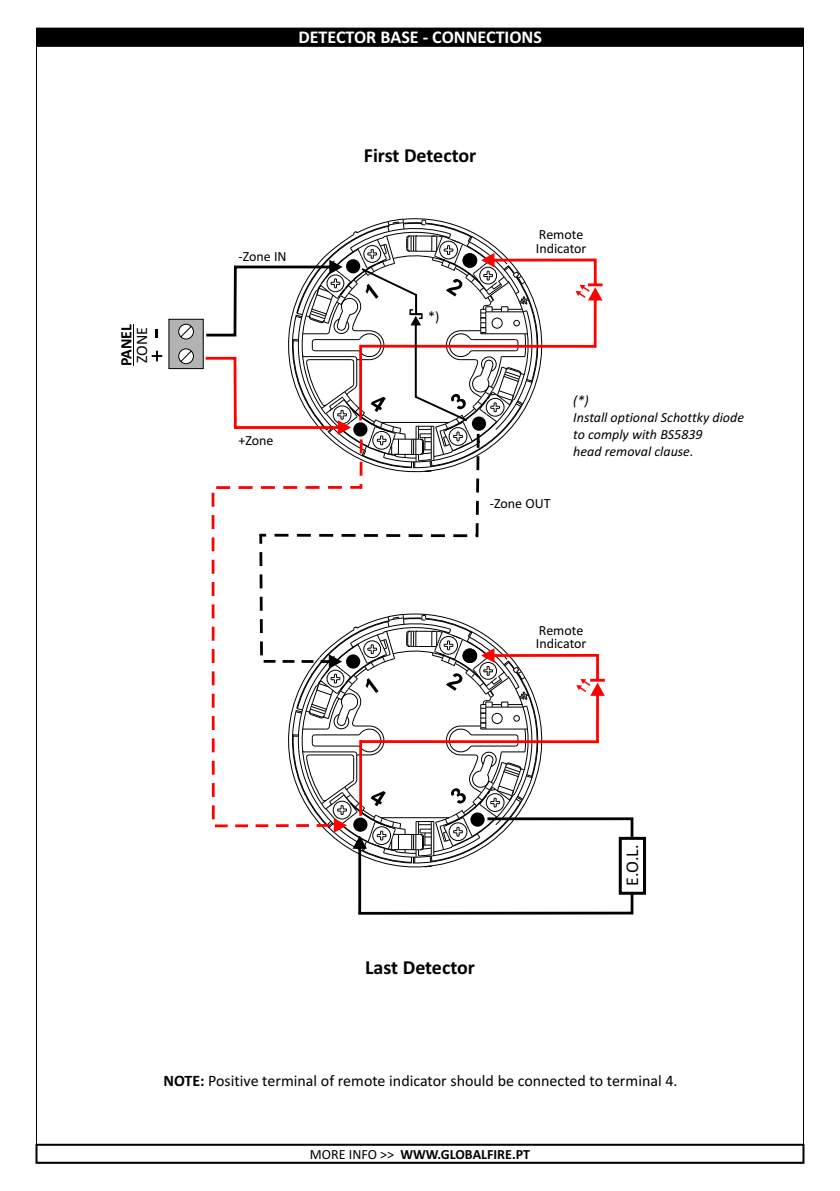
<style>
.page{position:relative;width:840px;height:1191px;background:#fff}
.page>*{position:absolute;margin:0;border:0;box-sizing:border-box;transform-origin:0 0}
.t1{font:700 20px "Calibri";color:#000}
.t2{font:700 18px "Calibri";color:#fff}
.t3{font:18px "Calibri";color:#000}
.t4{font:16px "Calibri";color:#000}
.t5{font:700 15.8px "Calibri";color:#000}
.t6{font:italic 14px/17px "Calibri";color:#000}
.t7{font:14px/13.4px "Calibri";color:#000}
.t8{font:700 14px "Calibri";color:#000}
.s1{font-weight:700}
.s2{font-weight:400}
</style>
<div class="page">
<div style="left:36px;top:28px;width:767px;height:19px;background:#000"></div>
<svg style="left:35px;top:1142px;width:770px;height:22px"></svg>
<svg style="left:362px;top:472px;width:117px;height:66px"></svg>
<hr style="left:133px;top:324px;width:1px;height:42px;background:#000">
<svg style="left:152px;top:351px;width:10px;height:10px"></svg>
<svg style="left:156px;top:329px;width:2px;height:8px"></svg>
<svg style="left:211px;top:472px;width:151px;height:356px"></svg>
<svg style="left:291px;top:610px;width:355px;height:304px"></svg>
<div style="left:485px;top:793px;width:19px;height:19px;border:1px solid #000;border-radius:50%"></div>
<svg style="left:168px;top:218px;width:434px;height:254px"></svg>
<p class="t5" style="left:120px;top:366px;width:43px;rotate:-90deg">PANEL</p>
<p class="t4" style="left:135px;top:363px;width:38px;rotate:-90deg">ZONE</p>
<p class="t2" style="left:298px;top:29px;width:245px">DETECTOR BASE - CONNECTIONS</p>
<p class="t7" style="left:238px;top:250px;width:50px">-Zone IN</p>
<p class="t7" style="left:238px;top:434px;width:37px">+Zone</p>
<p class="t1" style="left:363px;top:147px;width:114px">First Detector</p>
<p class="t7" style="left:428px;top:311px;width:13px">*)</p>
<p class="t7" style="left:535px;top:229px;width:52px">Remote<br>Indicator</p>
<p class="t7" style="left:489px;top:498px;width:62px">-Zone OUT</p>
<p class="t6" style="left:573px;top:393px;width:172px">(*)<br>Install optional Schottky diode to comply with BS5839<br>head removal clause.</p>
<p class="t7" style="left:535px;top:624px;width:52px">Remote<br>Indicator</p>
<p class="t1" style="left:365px;top:959px;width:111px">Last Detector</p>
<p class="t3" style="left:624px;top:886px;width:43px;rotate:-90deg">E.O.L.</p>
<p class="t4" style="left:163px;top:1073px;width:515px"><span class="s1">NOTE:</span> Positive terminal of remote indicator should be connected to terminal 4.</p>
<p class="t8" style="left:310px;top:1148px;width:221px"><span class="s2">MORE INFO &gt;&gt;</span> WWW.GLOBALFIRE.PT</p>
</div>
